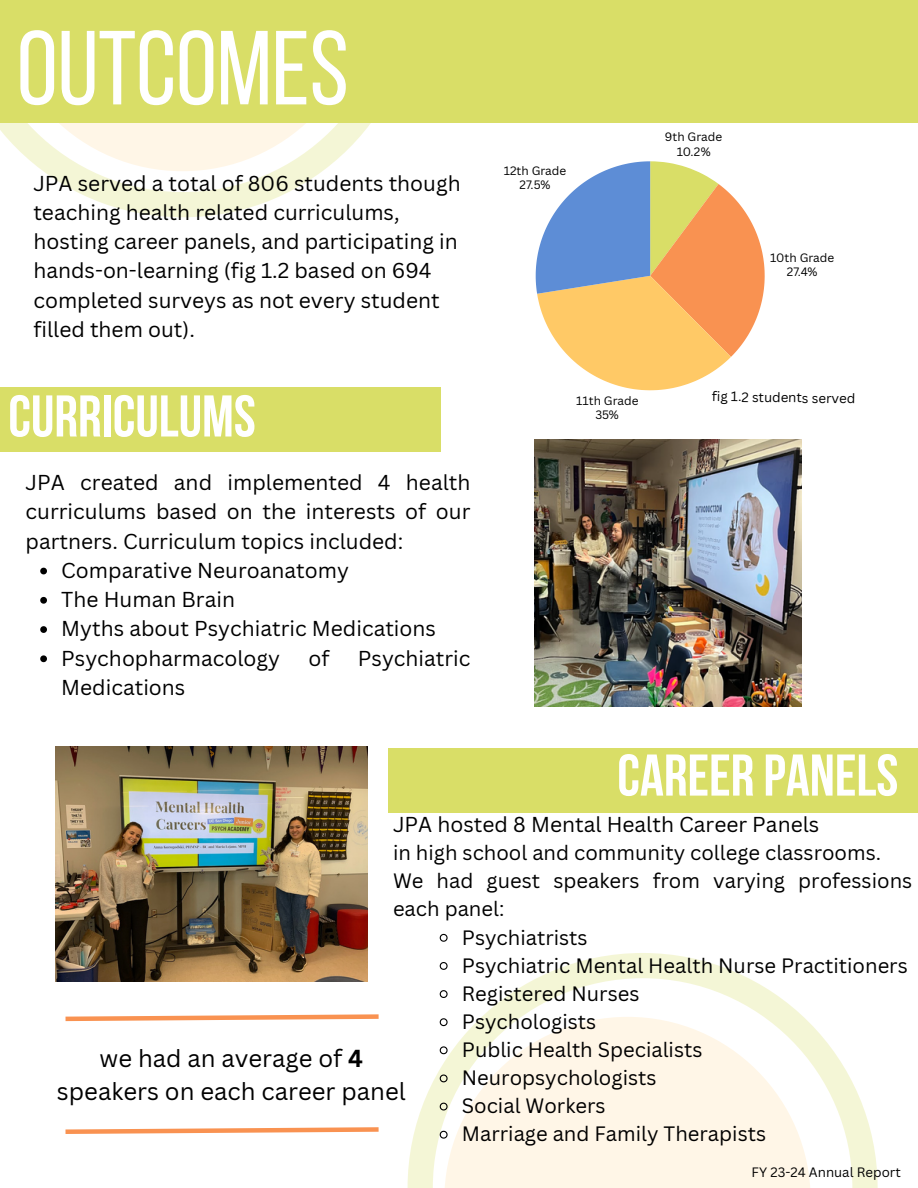
<style>
.page{position:relative;width:918px;height:1188px;background:#fff}
.page>*{position:absolute;margin:0;border:0;box-sizing:border-box;transform-origin:0 0}
.t1{font:105px "Bebas Neue";color:#fff}
.t2{font:700 58.8px "Bebas Neue";color:#fff}
.t3{font:24px/33.2px "Canva Sans";color:#000;text-align:center}
.t4{font:21px/29.2px "Canva Sans";color:#000;text-align:justify}
.t5{font:20.25px/28.2px "Canva Sans";color:#000}
.t6{font:13.2px "Canva Sans";color:#000}
.t7{font:11.85px/14.4px "Canva Sans";color:#000;text-align:center}
.s1{font-weight:700}
</style>
<div class="page">
<svg style="left:43px;top:123px;width:328px;height:94px"></svg>
<svg style="left:0;top:123px;width:366px;height:48px;fill:#fff6e7"></svg>
<svg style="left:408px;top:953px;width:470px;height:235px"></svg>
<svg style="left:444px;top:1017px;width:367px;height:171px;fill:#fff6e7"></svg>
<div style="left:0;top:0;width:918px;height:123px;background:#d9de67"></div>
<svg style="left:40px;top:568px;width:7px;height:6px"></svg>
<svg style="left:40px;top:597px;width:7px;height:7px"></svg>
<svg style="left:40px;top:626px;width:7px;height:7px"></svg>
<svg style="left:40px;top:655px;width:7px;height:7px"></svg>
<svg style="left:439px;top:933px;width:9px;height:9px"></svg>
<svg style="left:439px;top:961px;width:9px;height:10px"></svg>
<svg style="left:439px;top:989px;width:9px;height:10px"></svg>
<svg style="left:439px;top:1017px;width:9px;height:10px"></svg>
<svg style="left:439px;top:1046px;width:9px;height:9px"></svg>
<svg style="left:439px;top:1074px;width:9px;height:9px"></svg>
<svg style="left:439px;top:1102px;width:9px;height:9px"></svg>
<svg style="left:439px;top:1130px;width:9px;height:9px"></svg>
<div style="left:0;top:387px;width:440px;height:65px;background:#d9de67"></div>
<div style="left:389px;top:748px;width:529px;height:65px;background:#d9de67"></div>
<img style="left:55px;top:746px;width:313px;height:236px">
<img style="left:535px;top:440px;width:267px;height:266px">
<svg style="left:536px;top:161px;width:229px;height:229px"></svg>
<svg style="left:65px;top:1014px;width:314px;height:8px"></svg>
<svg style="left:65px;top:1127px;width:314px;height:7px"></svg>
<p class="t1" style="left:17px;top:26px;width:333px">OUTCOMES</p>
<p class="t4" style="left:33px;top:168px;width:429px;text-align:left">JPA served a total of 806 students though teaching health related curriculums, hosting career panels, and participating in hands-on-learning (fig 1.2 based on 694 completed surveys as not every student filled them out).</p>
<p class="t2" style="left:8px;top:392px;width:249px">CURRICULUMS</p>
<p class="t4" style="left:26px;top:467px;width:446px">JPA created and implemented 4 health curriculums based on the interests of our partners. Curriculum topics included:</p>
<p class="t4" style="left:61px;top:555px;width:289px">Comparative Neuroanatomy</p>
<h1 class="t4" style="left:61px;top:584px;width:175px">The Human Brain</h1>
<h4 class="t4" style="left:61px;top:614px;width:376px">Myths about Psychiatric Medications</h4>
<h2 class="t4" style="left:61px;top:643px;width:220px">Psychopharmacology</h2>
<h2 class="t4" style="left:309px;top:643px;width:23px">of</h2>
<h2 class="t4" style="left:358px;top:643px;width:114px">Psychiatric</h2>
<h2 class="t4" style="left:61px;top:672px;width:126px">Medications</h2>
<p class="t7" style="left:504px;top:163px;width:64px">12th Grade<br>27.5%</p>
<p class="t7" style="left:665px;top:130px;width:59px">9th Grade<br>10.2%</p>
<p class="t7" style="left:770px;top:250px;width:65px">10th Grade<br>27.4%</p>
<p class="t7" style="left:576px;top:393px;width:64px">11th Grade<br>35%</p>
<p class="t6" style="left:712px;top:387px;width:145px;rotate:1deg">fig 1.2 students served</p>
<p class="t2" style="left:617px;top:752px;width:283px">CAREER PANELS</p>
<p class="t4" style="left:393px;top:809px;width:428px">JPA hosted 8 Mental Health Career Panels</p>
<p class="t5" style="left:393px;top:838px;width:521px">in high school and community college classrooms.<br>We had guest speakers from varying professions each panel:</p>
<h4 class="t5" style="left:462px;top:923px;width:127px">Psychiatrists</h4>
<p class="t5" style="left:462px;top:951px;width:447px">Psychiatric Mental Health Nurse Practitioners</p>
<p class="t5" style="left:462px;top:979px;width:179px">Registered Nurses</p>
<p class="t5" style="left:462px;top:1007px;width:136px">Psychologists</p>
<p class="t5" style="left:462px;top:1035px;width:242px">Public Health Specialists</p>
<p class="t5" style="left:462px;top:1063px;width:196px">Neuropsychologists</p>
<p class="t5" style="left:462px;top:1091px;width:145px">Social Workers</p>
<h2 class="t5" style="left:462px;top:1119px;width:306px">Marriage and Family Therapists</h2>
<p class="t3" style="left:57px;top:1041px;width:350px">we had an average of <span class="s1">4 </span>speakers on each career panel</p>
<p class="t6" style="left:752px;top:1163px;width:151px">FY 23-24 Annual Report</p>
</div>
